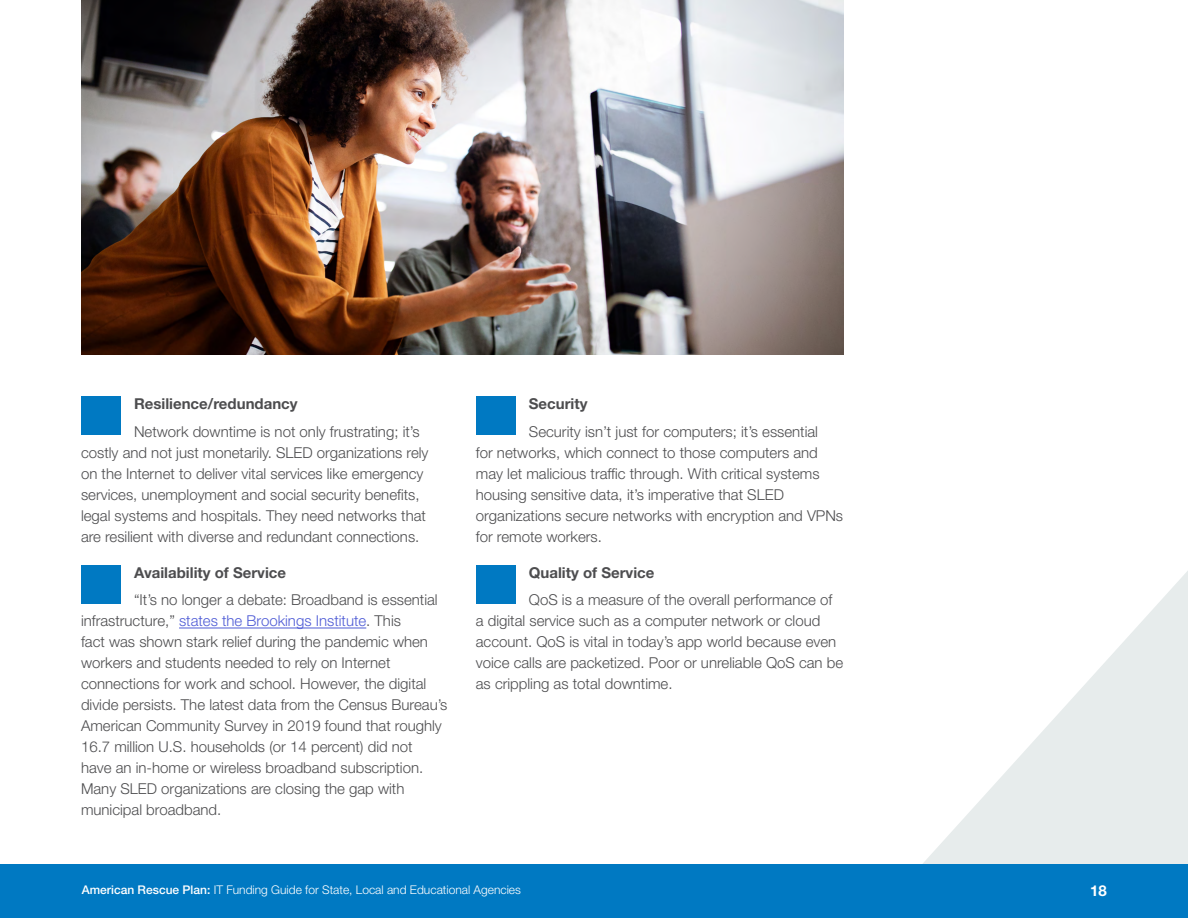
<style>
.page{position:relative;width:1188px;height:918px;background:#fff}
.page>*{position:absolute;margin:0;border:0;box-sizing:border-box;transform-origin:0 0}
.t1{font:300 15px/21px "Helvetica Neue LT Std";color:#4d4d4f}
.t2{font:700 15px "Helvetica Neue LT Std";color:#4d4d4f}
.t3{font:700 15px "Helvetica Neue LT Std";color:#fff}
.t4{font:300 12px "Helvetica Neue LT Std";color:#fff}
.s1{color:#4f5cd6}
.s2{font-weight:500}
</style>
<div class="page">
<div style="left:0;top:864px;width:1188px;height:54px;background:#0079c2"></div>
<svg style="left:923px;top:571px;width:265px;height:293px;fill:#e7ecec"></svg>
<hr style="left:179px;top:628px;width:187px;height:1px;background:#4f5cd6">
<div style="left:81px;top:396px;width:40px;height:39px;background:#0079c2"></div>
<div style="left:81px;top:565px;width:40px;height:39px;background:#0079c2"></div>
<div style="left:476px;top:396px;width:39px;height:39px;background:#0079c2"></div>
<div style="left:476px;top:565px;width:39px;height:39px;background:#0079c2"></div>
<img style="left:81px;top:0;width:763px;height:355px">
<p class="t2" style="left:134px;top:394px;width:165px">Resilience/redundancy</p>
<p class="t1" style="left:81px;top:421px;width:349px;text-indent:53px">Network downtime is not only frustrating; it’s costly and not just monetarily. SLED organizations rely on the Internet to deliver vital services like emergency services, unemployment and social security benefits, legal systems and hospitals. They need networks that are resilient with diverse and redundant connections.</p>
<p class="t2" style="left:134px;top:563px;width:154px">Availability of Service</p>
<p class="t1" style="left:81px;top:589px;width:368px;text-indent:53px">“It’s no longer a debate: Broadband is essential infrastructure,” <span class="s1">states the Brookings Institute</span>. This<br>fact was shown stark relief during the pandemic when workers and students needed to rely on Internet connections for work and school. However, the digital divide persists. The latest data from the Census Bureau’s American Community Survey in 2019 found that roughly 16.7 million U.S. households (or 14 percent) did not<br>have an in-home or wireless broadband subscription.<br>Many SLED organizations are closing the gap with municipal broadband.</p>
<p class="t2" style="left:529px;top:394px;width:60px">Security</p>
<p class="t1" style="left:476px;top:421px;width:369px;text-indent:53px">Security isn’t just for computers; it’s essential<br>for networks, which connect to those computers and may let malicious traffic through. With critical systems housing sensitive data, it’s imperative that SLED organizations secure networks with encryption and VPNs for remote workers.</p>
<p class="t2" style="left:529px;top:563px;width:127px">Quality of Service</p>
<p class="t1" style="left:476px;top:589px;width:369px;text-indent:53px">QoS is a measure of the overall performance of a digital service such as a computer network or cloud account. QoS is vital in today’s app world because even voice calls are packetized. Poor or unreliable QoS can be as crippling as total downtime.</p>
<p class="t4" style="left:82px;top:883px;width:441px"><span class="s2">American Rescue Plan:</span> IT Funding Guide for State, Local and Educational Agencies</p>
<p class="t3" style="left:1090px;top:882px;width:18px">18</p>
</div>
